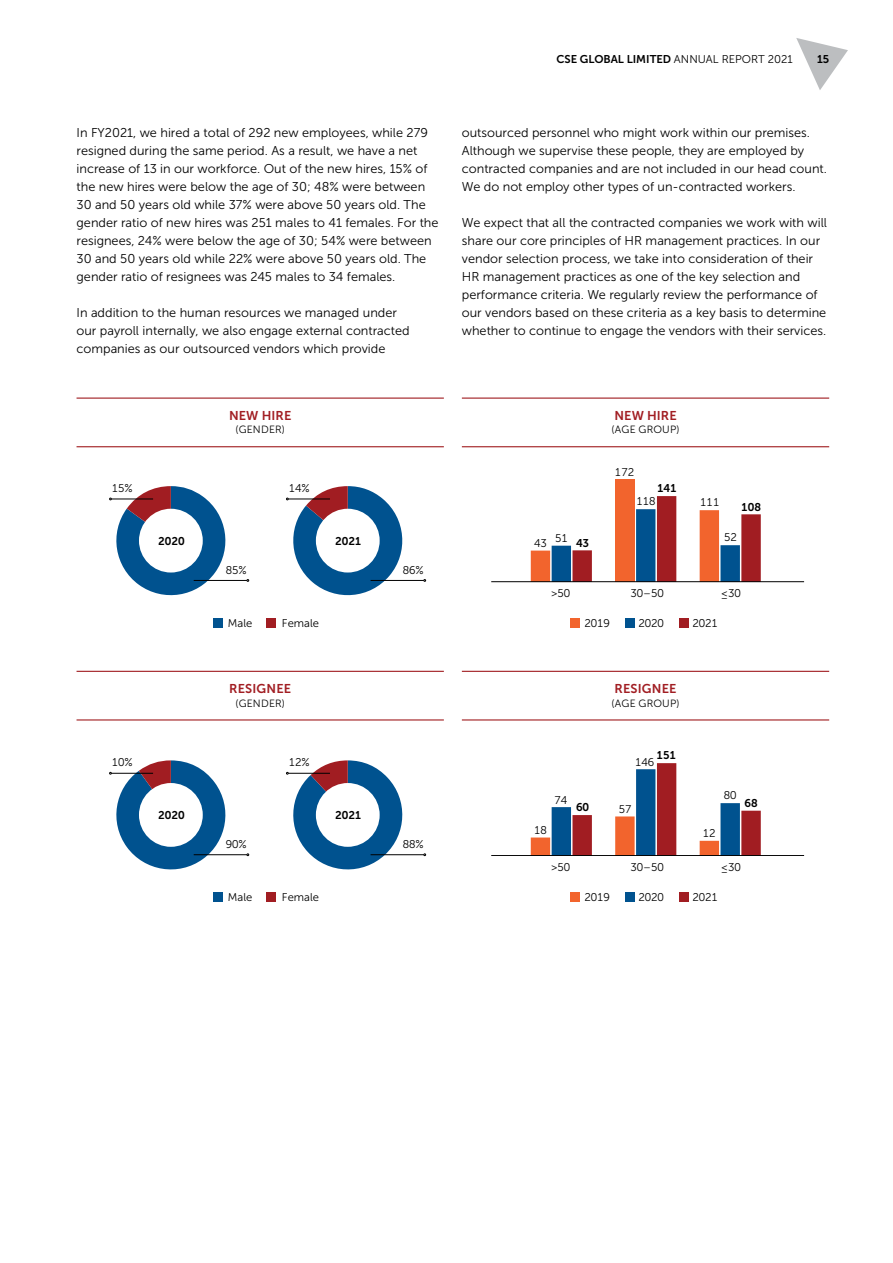
<style>
.page{position:relative;width:893px;height:1263px;background:#fff}
.page>*{position:absolute;margin:0;border:0;box-sizing:border-box;transform-origin:0 0}
.t1{font:12.75px/18px "Museo Sans 300";color:#000}
.t2{font:12.75px "Museo Sans 700";letter-spacing:.01em;color:#a11d22}
.t3{font:11.25px "Museo Sans 300";color:#000}
.t4{font:11.25px "Museo Sans 700";color:#000}
.t5{font:10.5px "Museo Sans 300";letter-spacing:.02em;color:#000}
.s1{font-family:"Museo Sans 300"}
</style>
<div class="page">
<div style="left:700px;top:510px;width:19px;height:72px;background:#f2642d"></div>
<div style="left:615px;top:479px;width:20px;height:103px;background:#f2642d"></div>
<div style="left:213px;top:892px;width:10px;height:10px;background:#00528f"></div>
<div style="left:266px;top:892px;width:10px;height:10px;background:#a11d22"></div>
<div style="left:213px;top:618px;width:10px;height:10px;background:#00528f"></div>
<div style="left:266px;top:618px;width:10px;height:10px;background:#a11d22"></div>
<svg style="left:109px;top:486px;width:124px;height:110px"></svg>
<svg style="left:109px;top:760px;width:124px;height:110px"></svg>
<svg style="left:286px;top:486px;width:123px;height:110px"></svg>
<svg style="left:286px;top:760px;width:122px;height:110px"></svg>
<hr style="left:194px;top:580px;width:53px;height:1px;background:#000">
<hr style="left:194px;top:854px;width:53px;height:1px;background:#000">
<hr style="left:371px;top:580px;width:53px;height:1px;background:#000">
<hr style="left:371px;top:854px;width:53px;height:1px;background:#000">
<div style="left:552px;top:546px;width:19px;height:36px;background:#00528f"></div>
<div style="left:531px;top:551px;width:19px;height:31px;background:#f2642d"></div>
<div style="left:572px;top:550px;width:20px;height:32px;background:#a11d22"></div>
<div style="left:636px;top:509px;width:19px;height:73px;background:#00528f"></div>
<div style="left:657px;top:496px;width:19px;height:86px;background:#a11d22"></div>
<div style="left:720px;top:545px;width:20px;height:37px;background:#00528f"></div>
<div style="left:741px;top:514px;width:20px;height:68px;background:#a11d22"></div>
<hr style="left:491px;top:581px;width:313px;height:1px;background:#000">
<div style="left:531px;top:837px;width:19px;height:19px;background:#f2642d"></div>
<div style="left:552px;top:807px;width:19px;height:49px;background:#00528f"></div>
<div style="left:572px;top:815px;width:20px;height:41px;background:#a11d22"></div>
<div style="left:615px;top:816px;width:20px;height:40px;background:#f2642d"></div>
<div style="left:636px;top:769px;width:19px;height:87px;background:#00528f"></div>
<div style="left:657px;top:763px;width:19px;height:93px;background:#a11d22"></div>
<div style="left:700px;top:841px;width:19px;height:15px;background:#f2642d"></div>
<div style="left:720px;top:803px;width:20px;height:53px;background:#00528f"></div>
<div style="left:741px;top:811px;width:20px;height:45px;background:#a11d22"></div>
<hr style="left:491px;top:855px;width:313px;height:1px;background:#000">
<div style="left:570px;top:618px;width:10px;height:10px;background:#f2642d"></div>
<div style="left:625px;top:618px;width:10px;height:10px;background:#00528f"></div>
<div style="left:679px;top:618px;width:10px;height:10px;background:#a11d22"></div>
<div style="left:570px;top:892px;width:10px;height:10px;background:#f2642d"></div>
<div style="left:625px;top:892px;width:10px;height:10px;background:#00528f"></div>
<div style="left:679px;top:892px;width:10px;height:10px;background:#a11d22"></div>
<hr style="left:77px;top:397px;width:367px;height:2px;background:#a11d22">
<hr style="left:77px;top:446px;width:367px;height:1px;background:#a11e21">
<hr style="left:77px;top:671px;width:367px;height:1px;background:#a11d22">
<hr style="left:77px;top:719px;width:367px;height:1px;background:#a11e21">
<hr style="left:462px;top:397px;width:367px;height:2px;background:#a11d22">
<hr style="left:462px;top:446px;width:367px;height:1px;background:#a11e21">
<hr style="left:462px;top:671px;width:367px;height:1px;background:#a11d22">
<hr style="left:462px;top:719px;width:367px;height:1px;background:#a11e21">
<svg style="left:796px;top:38px;width:52px;height:52px"></svg>
<p class="t4" style="left:556px;top:53px;width:238px">CSE GLOBAL LIMITED <span class="s1">ANNUAL REPORT 2021</span></p>
<p class="t4" style="left:817px;top:53px;width:14px">15</p>
<p class="t1" style="left:77px;top:124px;width:364px">In FY2021, we hired a total of 292 new employees, while 279 resigned during the same period. As a result, we have a net increase of 13 in our workforce. Out of the new hires, 15% of the new hires were below the age of 30; 48% were between 30 and 50 years old while 37% were above 50 years old. The gender ratio of new hires was 251 males to 41 females. For the resignees, 24% were below the age of 30; 54% were between 30 and 50 years old while 22% were above 50 years old. The gender ratio of resignees was 245 males to 34 females.</p>
<p class="t1" style="left:77px;top:304px;width:335px">In addition to the human resources we managed under our payroll internally, we also engage external contracted companies as our outsourced vendors which provide</p>
<p class="t3" style="left:112px;top:482px;width:22px">15%</p>
<p class="t4" style="left:158px;top:534px;width:28px">2020</p>
<p class="t3" style="left:112px;top:756px;width:22px">10%</p>
<p class="t4" style="left:158px;top:809px;width:28px">2020</p>
<p class="t2" style="left:229px;top:408px;width:64px">NEW HIRE</p>
<p class="t5" style="left:236px;top:424px;width:51px">(GENDER)</p>
<p class="t3" style="left:226px;top:564px;width:22px">85%</p>
<p class="t3" style="left:289px;top:482px;width:22px">14%</p>
<p class="t4" style="left:335px;top:534px;width:28px">2021</p>
<p class="t3" style="left:228px;top:617px;width:26px">Male</p>
<p class="t3" style="left:282px;top:617px;width:39px">Female</p>
<p class="t2" style="left:229px;top:682px;width:63px">RESIGNEE</p>
<p class="t5" style="left:236px;top:697px;width:51px">(GENDER)</p>
<p class="t3" style="left:226px;top:838px;width:22px">90%</p>
<p class="t3" style="left:289px;top:756px;width:22px">12%</p>
<p class="t4" style="left:335px;top:809px;width:28px">2021</p>
<p class="t3" style="left:228px;top:891px;width:26px">Male</p>
<p class="t3" style="left:282px;top:891px;width:39px">Female</p>
<p class="t3" style="left:403px;top:564px;width:22px">86%</p>
<p class="t3" style="left:403px;top:838px;width:22px">88%</p>
<p class="t1" style="left:462px;top:124px;width:367px">outsourced personnel who might work within our premises.<br>Although we supervise these people, they are employed by contracted companies and are not included in our head count.<br>We do not employ other types of un-contracted workers.</p>
<p class="t1" style="left:462px;top:214px;width:367px">We expect that all the contracted companies we work with will share our core principles of HR management practices. In our vendor selection process, we take into consideration of their HR management practices as one of the key selection and performance criteria. We regularly review the performance of our vendors based on these criteria as a key basis to determine whether to continue to engage the vendors with their services.</p>
<p class="t2" style="left:614px;top:408px;width:64px">NEW HIRE</p>
<p class="t5" style="left:612px;top:424px;width:69px">(AGE GROUP)</p>
<p class="t3" style="left:555px;top:532px;width:14px">51</p>
<p class="t3" style="left:534px;top:537px;width:14px">43</p>
<p class="t4" style="left:576px;top:537px;width:15px">43</p>
<p class="t3" style="left:615px;top:466px;width:21px">172</p>
<p class="t4" style="left:657px;top:482px;width:21px">141</p>
<p class="t3" style="left:636px;top:495px;width:21px">118</p>
<p class="t3" style="left:700px;top:496px;width:21px">111</p>
<p class="t4" style="left:741px;top:500px;width:21px">108</p>
<p class="t3" style="left:724px;top:531px;width:14px">52</p>
<p class="t3" style="left:551px;top:587px;width:21px">&gt;50</p>
<p class="t3" style="left:721px;top:587px;width:21px">≤30</p>
<p class="t3" style="left:630px;top:587px;width:35px">30–50</p>
<p class="t3" style="left:584px;top:617px;width:27px">2019</p>
<p class="t3" style="left:638px;top:617px;width:27px">2020</p>
<p class="t3" style="left:692px;top:617px;width:27px">2021</p>
<p class="t2" style="left:615px;top:682px;width:63px">RESIGNEE</p>
<p class="t5" style="left:612px;top:697px;width:69px">(AGE GROUP)</p>
<p class="t4" style="left:656px;top:749px;width:21px">151</p>
<p class="t3" style="left:635px;top:756px;width:21px">146</p>
<p class="t3" style="left:555px;top:794px;width:14px">74</p>
<p class="t3" style="left:534px;top:824px;width:14px">18</p>
<p class="t4" style="left:576px;top:801px;width:15px">60</p>
<p class="t3" style="left:619px;top:803px;width:14px">57</p>
<p class="t3" style="left:703px;top:827px;width:14px">12</p>
<p class="t3" style="left:724px;top:789px;width:14px">80</p>
<p class="t4" style="left:744px;top:797px;width:15px">68</p>
<p class="t3" style="left:551px;top:861px;width:21px">&gt;50</p>
<p class="t3" style="left:721px;top:861px;width:21px">≤30</p>
<p class="t3" style="left:630px;top:861px;width:35px">30–50</p>
<p class="t3" style="left:584px;top:891px;width:27px">2019</p>
<p class="t3" style="left:638px;top:891px;width:27px">2020</p>
<p class="t3" style="left:692px;top:891px;width:27px">2021</p>
</div>
